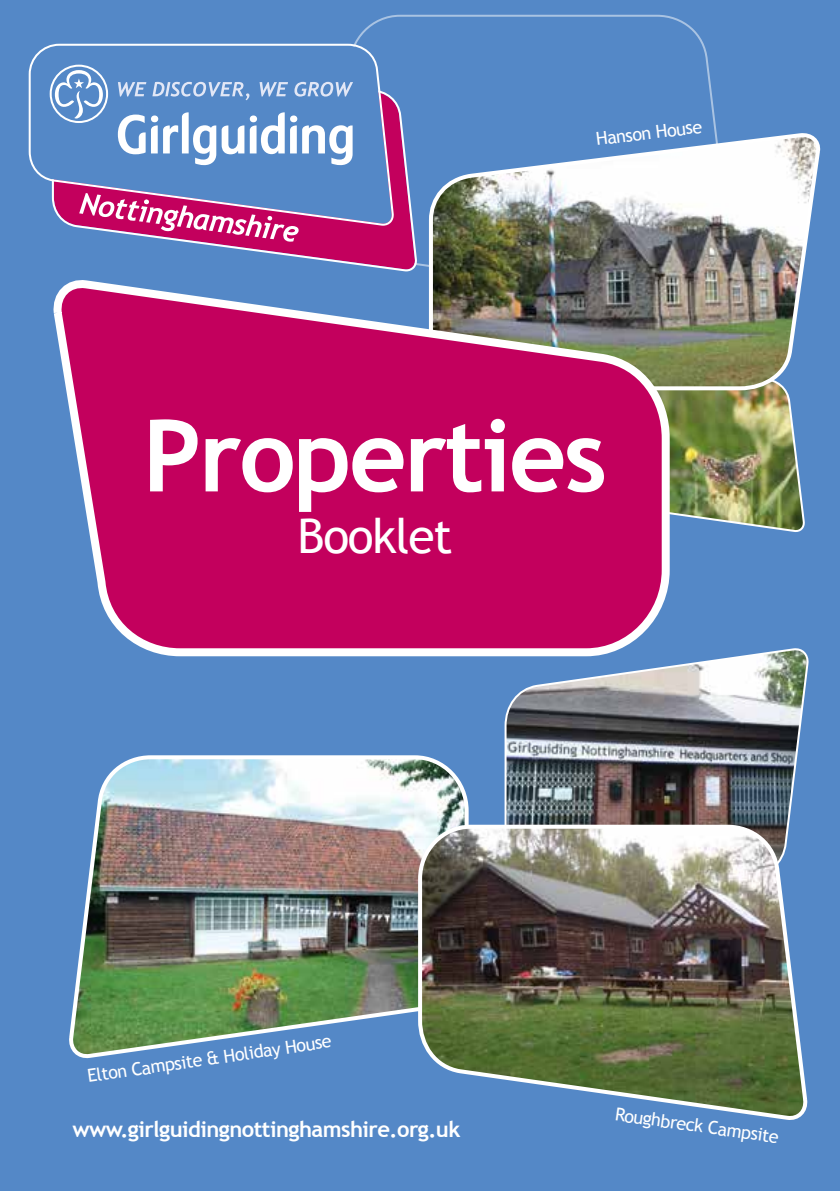
<style>
.page{position:relative;width:840px;height:1191px;background:#fff}
.page>*{position:absolute;margin:0;border:0;box-sizing:border-box;transform-origin:0 0}
.t1{font:700 100px "Trebuchet MS";letter-spacing:-.025em;color:#fff}
.t2{font:48px "Trebuchet MS";letter-spacing:-.025em;color:#fff}
.t3{font:700 22px "Trebuchet MS";letter-spacing:-.025em;color:#fff}
.t4{font:18px "Trebuchet MS";color:#fff}
</style>
<div class="page">
<div style="left:0;top:0;width:839px;height:1191px;background:#5488c7"></div>
<svg style="left:347px;top:14px;width:369px;height:258px"></svg>
<img style="left:69px;top:755px;width:400px;height:304px">
<img style="left:504px;top:648px;width:305px;height:174px">
<img style="left:416px;top:822px;width:392px;height:298px">
<img style="left:673px;top:392px;width:132px;height:140px">
<img style="left:426px;top:129px;width:395px;height:263px">
<svg style="left:72px;top:89px;width:344px;height:182px"></svg>
<svg style="left:29px;top:44px;width:365px;height:182px"></svg>
<svg style="left:50px;top:65px;width:58px;height:58px"></svg>
<svg style="left:118px;top:115px;width:27px;height:39px"></svg>
<svg style="left:151px;top:112px;width:93px;height:53px"></svg>
<svg style="left:250px;top:112px;width:34px;height:42px"></svg>
<svg style="left:290px;top:115px;width:62px;height:50px"></svg>
<svg style="left:118px;top:82px;width:28px;height:14px"></svg>
<svg style="left:152px;top:82px;width:97px;height:18px"></svg>
<svg style="left:259px;top:82px;width:29px;height:14px"></svg>
<svg style="left:294px;top:82px;width:59px;height:15px"></svg>
<svg style="left:79px;top:193px;width:219px;height:49px"></svg>
<svg style="left:53px;top:273px;width:620px;height:387px;background:#b32772"></svg>
<p class="t4" style="left:594px;top:129px;width:108px;rotate:-7deg">Hanson House</p>
<h1 class="t1" style="left:143px;top:393px;width:465px">Properties</h1>
<h2 class="t2" style="left:297px;top:508px;width:157px">Booklet</h2>
<p class="t4" style="left:86px;top:1065px;width:248px;rotate:-8deg">Elton Campsite &amp; Holiday House</p>
<p class="t3" style="left:72px;top:1115px;width:389px">www.girlguidingnottinghamshire.org.uk</p>
<p class="t4" style="left:616px;top:1103px;width:166px;rotate:8deg">Roughbreck Campsite</p>
</div>
